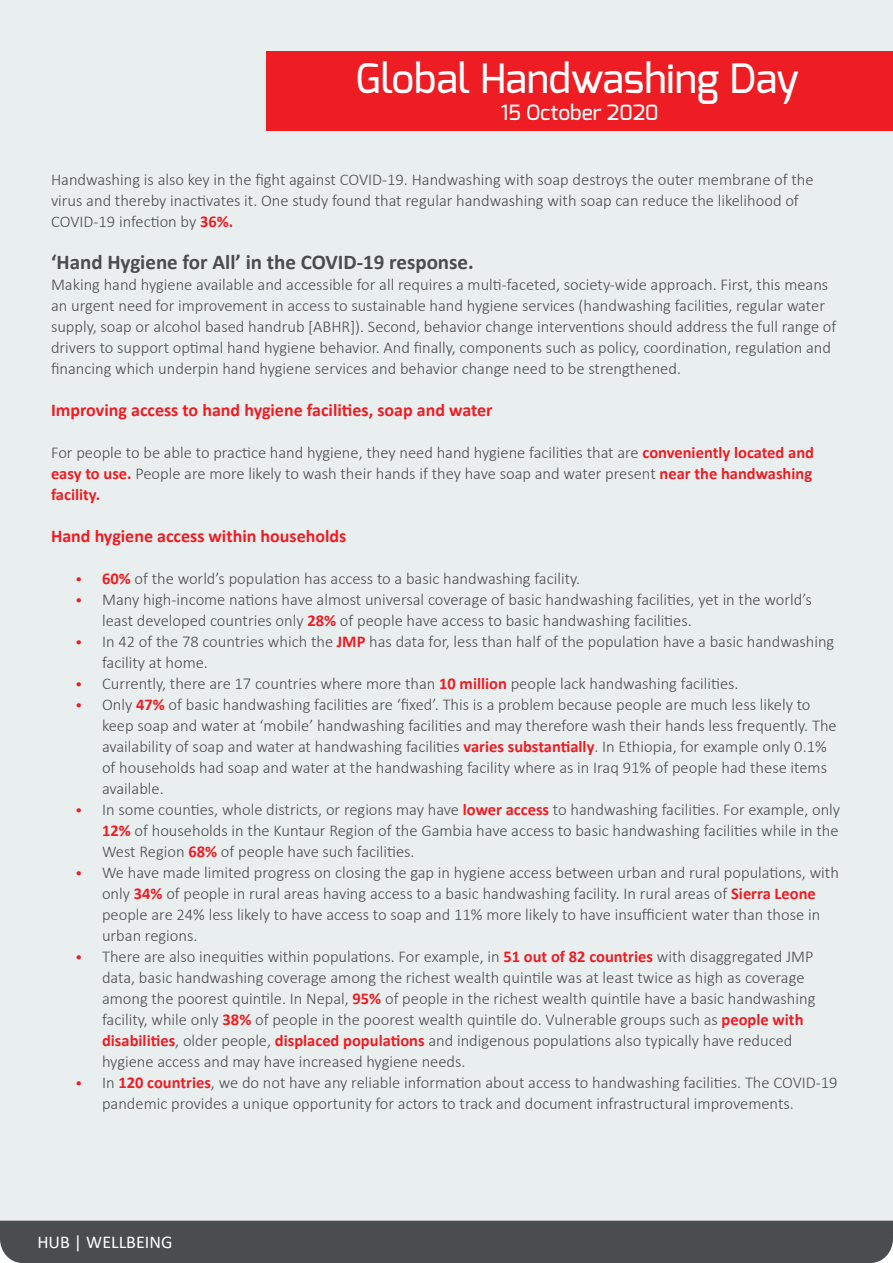
<style>
.page{position:relative;width:893px;height:1263px;background:#fff}
.page>*{position:absolute;margin:0;border:0;box-sizing:border-box;transform-origin:0 0}
.t1{font:500 40.5px "Exo";color:#fff}
.t2{font:700 21px "Calibri";color:#4b4c4d}
.t3{font:500 21px "Exo";color:#fff}
.t4{font:700 18px "Calibri";color:#ee1d23}
.t5{font:18px "Calibri";color:#fff}
.t6{font:300 16.5px/21px "Calibri";color:#4b4c4d}
.s1{font-weight:700;color:#ee1d23}
.s2{font-size:15px;color:#ee1d23}
</style>
<div class="page">
<div style="left:0;top:1220px;width:893px;height:43px;background:#4b4c4d"></div>
<div style="left:1px;top:0;width:892px;height:1220px;background:#e9eeef"></div>
<div style="left:266px;top:51px;width:627px;height:79px;background:#ee1d23"></div>
<h1 class="t1" style="left:356px;top:53px;width:445px">Global Handwashing Day</h1>
<p class="t3" style="left:501px;top:99px;width:159px">15 October 2020</p>
<p class="t6" style="left:51px;top:169px;width:764px">Handwashing is also key in the fight against COVID-19. Handwashing with soap destroys the outer membrane of the virus and thereby inactivates it. One study found that regular handwashing with soap can reduce the likelihood of<br>COVID-19 infection by <span class="s1">36%.</span></p>
<p class="t2" style="left:51px;top:247px;width:424px">‘Hand Hygiene for All’ in the COVID-19 response.</p>
<p class="t6" style="left:51px;top:274px;width:787px">Making hand hygiene available and accessible for all requires a multi-faceted, society-wide approach. First, this means an urgent need for improvement in access to sustainable hand hygiene services (handwashing facilities, regular water supply, soap or alcohol based handrub [ABHR]). Second, behavior change interventions should address the full range of drivers to support optimal hand hygiene behavior. And finally, components such as policy, coordination, regulation and financing which underpin hand hygiene services and behavior change need to be strengthened.</p>
<p class="t4" style="left:51px;top:397px;width:443px">Improving access to hand hygiene facilities, soap and water</p>
<p class="t6" style="left:51px;top:442px;width:764px;text-align:justify">For people to be able to practice hand hygiene, they need hand hygiene facilities that are <span class="s1">conveniently located and easy to use.</span> People are more likely to wash their hands if they have soap and water present <span class="s1">near the handwashing facility.</span></p>
<p class="t4" style="left:51px;top:523px;width:297px">Hand hygiene access within households</p>
<p class="t6" style="left:75px;top:568px;width:507px"><span class="s2">•</span> <span class="s1">60%</span> of the world’s population has access to a basic handwashing facility.</p>
<p class="t6" style="left:102px;top:589px;width:711px;text-indent:-27px"><span class="s2">•</span> Many high-income nations have almost universal coverage of basic handwashing facilities, yet in the world’s least developed countries only <span class="s1">28%</span> of people have access to basic handwashing facilities.</p>
<p class="t6" style="left:102px;top:631px;width:734px;text-indent:-27px"><span class="s2">•</span> In 42 of the 78 countries which the <span class="s1">JMP</span> has data for, less than half of the population have a basic handwashing facility at home.</p>
<p class="t6" style="left:75px;top:673px;width:665px"><span class="s2">•</span> Currently, there are 17 countries where more than <span class="s1">10 million</span> people lack handwashing facilities.</p>
<p class="t6" style="left:102px;top:694px;width:736px;text-indent:-27px"><span class="s2">•</span> Only <span class="s1">47%</span> of basic handwashing facilities are ‘fixed’. This is a problem because people are much less likely to keep soap and water at ‘mobile’ handwashing facilities and may therefore wash their hands less frequently. The availability of soap and water at handwashing facilities <span class="s1">varies substantially</span>. In Ethiopia, for example only 0.1% of households had soap and water at the handwashing facility where as in Iraq 91% of people had these items available.</p>
<p class="t6" style="left:102px;top:799px;width:740px;text-align:justify;text-indent:-27px"><span class="s2">•</span> In some counties, whole districts, or regions may have <span class="s1">lower access</span> to handwashing facilities. For example, only <span class="s1">12%</span> of households in the Kuntaur Region of the Gambia have access to basic handwashing facilities while in the West Region <span class="s1">68%</span> of people have such facilities.</p>
<p class="t6" style="left:102px;top:862px;width:738px;text-indent:-27px"><span class="s2">•</span> We have made limited progress on closing the gap in hygiene access between urban and rural populations, with only <span class="s1">34%</span> of people in rural areas having access to a basic handwashing facility. In rural areas of <span class="s1">Sierra Leone </span>people are 24% less likely to have access to soap and 11% more likely to have insufficient water than those in urban regions.</p>
<p class="t6" style="left:102px;top:946px;width:715px;text-indent:-27px"><span class="s2">•</span> There are also inequities within populations. For example, in <span class="s1">51 out of 82 countries</span> with disaggregated JMP data, basic handwashing coverage among the richest wealth quintile was at least twice as high as coverage among the poorest quintile. In Nepal, <span class="s1">95%</span> of people in the richest wealth quintile have a basic handwashing facility, while only <span class="s1">38%</span> of people in the poorest wealth quintile do. Vulnerable groups such as <span class="s1">people with disabilities</span>, older people, <span class="s1">displaced populations</span> and indigenous populations also typically have reduced hygiene access and may have increased hygiene needs.</p>
<p class="t6" style="left:102px;top:1072px;width:737px;text-indent:-27px"><span class="s2">•</span> In <span class="s1">120 countries</span>, we do not have any reliable information about access to handwashing facilities. The COVID-19 pandemic provides a unique opportunity for actors to track and document infrastructural improvements.</p>
<p class="t5" style="left:37px;top:1229px;width:136px">HUB | WELLBEING</p>
</div>
